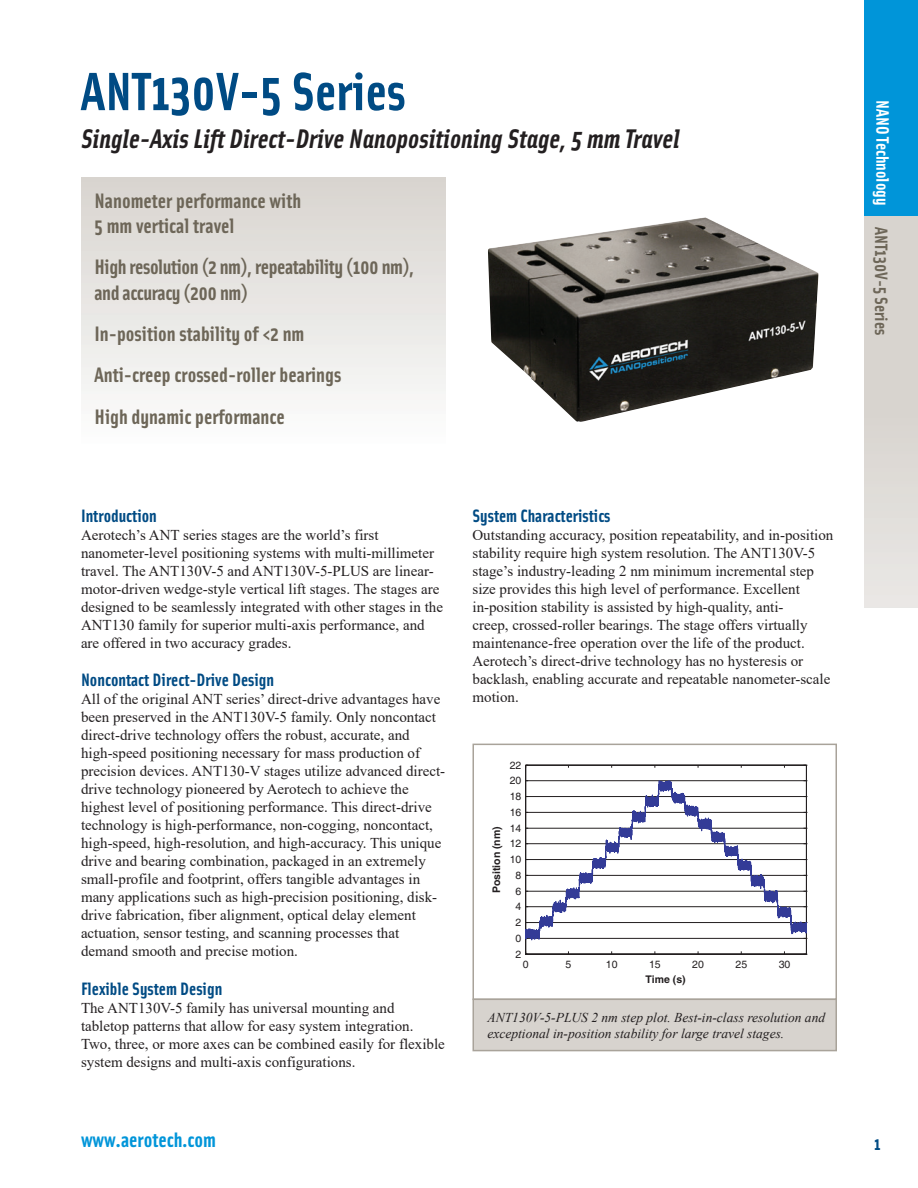
<style>
.page{position:relative;width:918px;height:1188px;background:#fff}
.page>*{position:absolute;margin:0;border:0;box-sizing:border-box;transform-origin:0 0}
.t1{font:700 54px "Solex OT";color:#004b84}
.t2{font:italic 700 27px "Solex OT";color:#231f20}
.t3{font:700 21px/41.4px "Solex OT";color:#6d6658}
.t4{font:700 21px/25.2px "Solex OT";letter-spacing:-.02em;color:#6d6658}
.t5{font:700 21px "Solex";color:#0095d9}
.t6{font:700 18px "Solex OT";color:#004b84}
.t7{font:700 18px "Solex OT";color:#6d6658}
.t8{font:700 18px "Solex OT";color:#fff}
.t9{font:15px/18px "Times New Roman";color:#231f20}
.t10{font:italic 13.5px/16.2px "Times New Roman";color:#231f20}
.t11{font:10.5px "Helvetica";color:#231f20}
.t12{font:700 10.5px "Helvetica";color:#231f20}
</style>
<div class="page">
<div style="left:864px;top:216px;width:54px;height:391px;background:linear-gradient(to bottom,#d3cfc9,#e6e3e0)"></div>
<div style="left:864px;top:0;width:54px;height:216px;background:#0095d9"></div>
<div style="left:81px;top:178px;width:365px;height:270px;background:linear-gradient(to bottom,#d8d4cf,#fdfefd)"></div>
<div style="left:525px;top:765px;width:282px;height:190px;background:#fff;border:1px solid #fff"></div>
<hr style="left:526px;top:765px;width:280px;height:1px;background:#231f20">
<hr style="left:526px;top:954px;width:280px;height:1px;background:#231f20">
<hr style="left:806px;top:765px;width:1px;height:189px;background:#231f20">
<hr style="left:525px;top:765px;width:1px;height:189px;background:#231f20">
<svg style="left:526px;top:777px;width:281px;height:166px"></svg>
<div style="left:472px;top:744px;width:365px;height:256px;border:2px solid #a9a39a"></div>
<div style="left:473px;top:999px;width:363px;height:52px;background:#d7d3ce"></div>
<div style="left:472px;top:999px;width:365px;height:52px;border:2px solid #a9a39a"></div>
<img style="left:488px;top:217px;width:330px;height:205px">
<h1 class="t1" style="left:81px;top:56px;width:326px">ANT130V-5 Series</h1>
<h2 class="t2" style="left:81px;top:121px;width:600px">Single-Axis Lift Direct-Drive Nanopositioning Stage, 5 mm Travel</h2>
<h3 class="t3" style="left:94px;top:187px;width:208px;line-height:25.2px">Nanometer performance with<br>5 mm vertical travel</h3>
<h3 class="t4" style="left:94px;top:254px;width:321px">High resolution (2 nm), repeatability (100 nm), and accuracy (200 nm)</h3>
<h3 class="t3" style="left:94px;top:312px;width:248px">In-position stability of &lt;2 nm<br>Anti-creep crossed-roller bearings<br>High dynamic performance</h3>
<p class="t6" style="left:81px;top:504px;width:77px">Introduction</p>
<p class="t9" style="left:81px;top:525px;width:364px">Aerotech’s ANT series stages are the world’s first nanometer-level positioning systems with multi-millimeter travel. The ANT130V-5 and ANT130V-5-PLUS are linear&shy;motor-driven wedge-style vertical lift stages. The stages are designed to be seamlessly integrated with other stages in the ANT130 family for superior multi-axis performance, and are offered in two accuracy grades.</p>
<p class="t6" style="left:81px;top:668px;width:195px">Noncontact Direct-Drive Design</p>
<p class="t9" style="left:81px;top:690px;width:366px">All of the original ANT series’ direct-drive advantages have been preserved in the ANT130V-5 family. Only noncontact direct-drive technology offers the robust, accurate, and high-speed positioning necessary for mass production of precision devices. ANT130-V stages utilize advanced direct&shy;drive technology pioneered by Aerotech to achieve the highest level of positioning performance. This direct-drive technology is high-performance, non-cogging, noncontact, high-speed, high-resolution, and high-accuracy. This unique drive and bearing combination, packaged in an extremely small-profile and footprint, offers tangible advantages in many applications such as high-precision positioning, disk&shy;drive fabrication, fiber alignment, optical delay element actuation, sensor testing, and scanning processes that demand smooth and precise motion.</p>
<p class="t6" style="left:81px;top:977px;width:143px">Flexible System Design</p>
<p class="t9" style="left:81px;top:999px;width:365px">The ANT130V-5 family has universal mounting and tabletop patterns that allow for easy system integration.<br>Two, three, or more axes can be combined easily for flexible system designs and multi-axis configurations.</p>
<h3 class="t5" style="left:81px;top:1126px;width:137px">www.aerotech.com</h3>
<p class="t6" style="left:472px;top:504px;width:140px">System Characteristics</p>
<p class="t9" style="left:472px;top:525px;width:362px">Outstanding accuracy, position repeatability, and in-position stability require high system resolution. The ANT130V-5 stage’s industry-leading 2 nm minimum incremental step size provides this high level of performance. Excellent in-position stability is assisted by high-quality, anti-<br>creep, crossed-roller bearings. The stage offers virtually maintenance-free operation over the life of the product.<br>Aerotech’s direct-drive technology has no hysteresis or backlash, enabling accurate and repeatable nanometer-scale motion.</p>
<p class="t11" style="left:510px;top:759px;width:13px">22</p>
<p class="t11" style="left:510px;top:775px;width:13px">20</p>
<p class="t11" style="left:510px;top:790px;width:13px">18</p>
<p class="t12" style="left:490px;top:893px;width:69px;rotate:-90deg">Position (nm)</p>
<p class="t11" style="left:510px;top:806px;width:13px">16</p>
<p class="t11" style="left:510px;top:822px;width:13px">14</p>
<p class="t11" style="left:510px;top:838px;width:13px">12</p>
<p class="t11" style="left:510px;top:853px;width:13px">10</p>
<p class="t11" style="left:516px;top:869px;width:7px">8</p>
<p class="t11" style="left:516px;top:885px;width:7px">6</p>
<p class="t11" style="left:516px;top:901px;width:7px">4</p>
<p class="t11" style="left:516px;top:916px;width:7px">2</p>
<p class="t11" style="left:516px;top:932px;width:7px">0</p>
<p class="t11" style="left:515px;top:948px;width:7px">2</p>
<p class="t11" style="left:523px;top:958px;width:7px">0</p>
<p class="t11" style="left:566px;top:958px;width:7px">5</p>
<p class="t11" style="left:606px;top:958px;width:13px">10</p>
<p class="t11" style="left:649px;top:958px;width:13px">15</p>
<p class="t11" style="left:692px;top:958px;width:13px">20</p>
<p class="t11" style="left:736px;top:958px;width:13px">25</p>
<p class="t11" style="left:779px;top:958px;width:13px">30</p>
<p class="t12" style="left:646px;top:973px;width:42px">Time (s)</p>
<p class="t10" style="left:488px;top:1009px;width:339px">ANT130V-5-PLUS 2 nm step plot. Best-in-class resolution and exceptional in-position stability for large travel stages.</p>
<p class="t8" style="left:894px;top:100px;width:107px;rotate:90deg">NANO Technology</p>
<p class="t7" style="left:893px;top:227px;width:110px;rotate:90deg">ANT130V-5 Series</p>
<p class="t6" style="left:874px;top:1132px;width:8px">1</p>
</div>
